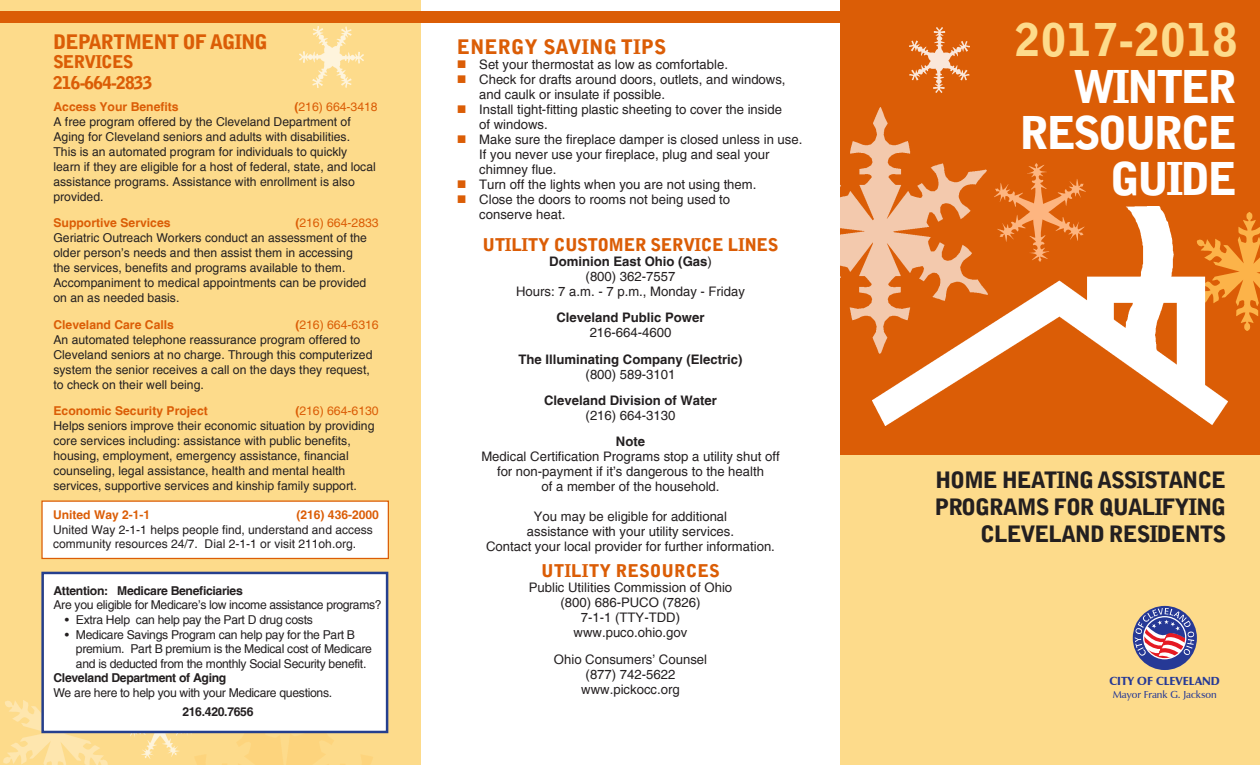
<style>
.page{position:relative;width:1260px;height:765px;background:#fff}
.page>*{position:absolute;margin:0;border:0;box-sizing:border-box;transform-origin:0 0}
.t1{font:900 45px "Bell Gothic";letter-spacing:-.07em;color:#fff}
.t2{font:900 45px "Bell Gothic";letter-spacing:.02em;color:#fddb8b}
.t3{font:900 22.5px/27px "Bell Gothic Std";letter-spacing:-.05em;color:#231f20}
.t4{font:900 20px "Bell Gothic Std";letter-spacing:-.05em;color:#db5d06}
.t5{font:900 20px "Bell Gothic";color:#db5d06}
.t6{font:900 17.5px "Bell Gothic";letter-spacing:-.025em;color:#db5d06}
.t7{font:900 17.5px "Bell Gothic Std";letter-spacing:-.05em;color:#db5d06}
.t8{font:900 17.5px "Bell Gothic";color:#db5d06}
.t9{font:13.12px/15px "Helvetica";color:#231f20;text-align:center}
.t10{font:700 13.12px/15px "Helvetica";color:#231f20;text-align:center}
.t11{font:12.25px/15px "Helvetica";color:#231f20}
.t12{font:12.25px/14.6px "Helvetica";letter-spacing:-.025em;color:#231f20}
.t13{font:700 12.25px "Helvetica";color:#db5d06}
.t14{font:700 12.25px "Helvetica";letter-spacing:-.025em;color:#231f20}
.t15{font:12.25px "Helvetica";letter-spacing:-.03em;color:#231f20}
.t16{font:12px/14.6px "Helvetica";color:#231f20}
.t17{font:700 12px "Helvetica";color:#db5d06}
.t18{font:900 11.75px "Zapf Humanist 601 BT";color:#263996}
.t19{font:600 10.12px "Zapf Humanist 601 BT";color:#263996}
.s1{font-weight:700;color:#db5d06}
.s2{color:#db5d06}
.s3{font-weight:700}
.s4{font-weight:400}
</style>
<div class="page">
<div style="left:841px;top:423px;width:419px;height:342px;background:#fddb8b"></div>
<div style="left:0;top:0;width:420px;height:765px;background:#fddb8b"></div>
<div style="left:841px;top:0;width:419px;height:454px;background:#db5d06"></div>
<div style="left:0;top:11px;width:841px;height:12px;background:#db5d06"></div>
<img style="left:873px;top:207px;width:354px;height:218px">
<img style="left:1195px;top:213px;width:65px;height:117px">
<img style="left:840px;top:107px;width:148px;height:246px">
<img style="left:910px;top:28px;width:60px;height:64px">
<img style="left:300px;top:27px;width:64px;height:60px">
<img style="left:129px;top:733px;width:63px;height:26px">
<img style="left:3px;top:700px;width:105px;height:65px">
<img style="left:994px;top:164px;width:91px;height:98px">
<div style="left:1133px;top:606px;width:64px;height:64px;background:#263996;border-radius:50%"></div>
<svg style="left:1135px;top:608px;width:59px;height:51px"></svg>
<div style="left:44px;top:573px;width:344px;height:160px;background:#fff"></div>
<div style="left:41px;top:572px;width:347px;height:161px;border:2px solid #253f8e"></div>
<div style="left:41px;top:500px;width:348px;height:59px;background:#fff;border:1px solid #db5d06"></div>
<p class="t4" style="left:53px;top:30px;width:216px">DEPARTMENT OF AGING</p>
<p class="t7" style="left:53px;top:51px;width:82px">SERVICES</p>
<p class="t7" style="left:53px;top:72px;width:101px">216-664-2833</p>
<p class="t13" style="left:53px;top:99px;width:127px">Access Your Benefits</p>
<p class="t11" style="left:53px;top:99px;width:326px;text-indent:241px"><span class="s1">(</span><span class="s2">216) 664-3418<br></span>A free program offered by the Cleveland Department of Aging for Cleveland seniors and adults with disabilities.<br>This is an automated program for individuals to quickly<br>learn if they are eligible for a host of federal, state, and local assistance programs. Assistance with enrollment is also provided.</p>
<p class="t13" style="left:53px;top:215px;width:119px">Supportive Services</p>
<p class="t11" style="left:53px;top:216px;width:327px;text-indent:242px"><span class="s1">(</span><span class="s2">216) 664-2833<br></span>Geriatric Outreach Workers conduct an assessment of the older person’s needs and then assist them in accessing<br>the services, benefits and programs available to them.<br>Accompaniment to medical appointments can be provided on an as needed basis.</p>
<p class="t13" style="left:53px;top:317px;width:122px">Cleveland Care Calls</p>
<p class="t11" style="left:53px;top:317px;width:327px;text-indent:242px"><span class="s1">(</span><span class="s2">216) 664-6316<br></span>An automated telephone reassurance program offered to Cleveland seniors at no charge. Through this computerized system the senior receives a call on the days they request, to check on their well being.</p>
<p class="t13" style="left:53px;top:403px;width:156px">Economic Security Project</p>
<p class="t11" style="left:53px;top:403px;width:327px;text-indent:242px"><span class="s1">(</span><span class="s2">216) 664-6130<br></span>Helps seniors improve their economic situation by providing core services including: assistance with public benefits, housing, employment, emergency assistance, financial counseling, legal assistance, health and mental health services, supportive services and kinship family support.</p>
<p class="t17" style="left:53px;top:508px;width:99px">United Way 2-1-1</p>
<p class="t17" style="left:296px;top:508px;width:84px">(216) 436-2000</p>
<p class="t16" style="left:53px;top:522px;width:321px">United Way 2-1-1 helps people find, understand and access community resources 24/7. Dial 2-1-1 or visit 211oh.org.</p>
<p class="t14" style="left:53px;top:583px;width:191px">Attention: Medicare Beneficiaries</p>
<p class="t15" style="left:53px;top:598px;width:330px">Are you eligible for Medicare’s low income assistance programs?</p>
<p class="t12" style="left:65px;top:612px;width:250px">• Extra Help can help pay the Part D drug costs</p>
<p class="t12" style="left:76px;top:627px;width:298px;text-indent:-11px">• Medicare Savings Program can help pay for the Part B premium. Part B premium is the Medical cost of Medicare and is deducted from the monthly Social Security benefit.</p>
<p class="t14" style="left:53px;top:671px;width:174px">Cleveland Department of Aging</p>
<p class="t12" style="left:53px;top:686px;width:280px">We are here to help you with your Medicare questions.</p>
<p class="t14" style="left:182px;top:704px;width:73px">216.420.7656</p>
<p class="t5" style="left:457px;top:35px;width:211px">ENERGY SAVING TIPS</p>
<p class="t9" style="left:457px;top:57px;width:273px"><span class="s2">■</span> Set your thermostat as low as comfortable.</p>
<p class="t9" style="left:479px;top:72px;width:308px;text-align:left;text-indent:-22px"><span class="s2">■</span> Check for drafts around doors, outlets, and windows, and caulk or insulate if possible.</p>
<p class="t9" style="left:479px;top:102px;width:304px;text-align:left;text-indent:-22px"><span class="s2">■</span> Install tight-fitting plastic sheeting to cover the inside of windows.</p>
<p class="t9" style="left:479px;top:132px;width:325px;text-align:left;text-indent:-22px"><span class="s2">■</span> Make sure the fireplace damper is closed unless in use.<br>If you never use your fireplace, plug and seal your chimney flue.</p>
<p class="t9" style="left:457px;top:177px;width:301px"><span class="s2">■</span> Turn off the lights when you are not using them.</p>
<p class="t9" style="left:479px;top:192px;width:252px;text-align:left;text-indent:-22px"><span class="s2">■</span> Close the doors to rooms not being used to conserve heat.</p>
<p class="t6" style="left:483px;top:235px;width:298px">UTILITY CUSTOMER SERVICE LINES</p>
<p class="t9" style="left:516px;top:254px;width:231px"><span class="s3">Dominion East Ohio (Gas</span>)<br>(800) 362-7557<br>Hours: 7 a.m. - 7 p.m., Monday - Friday</p>
<p class="t10" style="left:557px;top:310px;width:150px">Cleveland Public Power<br><span class="s4">216-664-4600</span></p>
<p class="t10" style="left:519px;top:351px;width:225px">The Illuminating Company (Electric) <span class="s4">(800) 589-3101</span></p>
<p class="t10" style="left:544px;top:393px;width:174px">Cleveland Division of Water <span class="s4">(216) 664-3130</span></p>
<p class="t9" style="left:481px;top:434px;width:300px"><span class="s3">Note<br></span>Medical Certification Programs stop a utility shut off for non-payment if it’s dangerous to the health<br>of a member of the household.</p>
<p class="t9" style="left:486px;top:509px;width:290px">You may be eligible for additional<br>assistance with your utility services.<br>Contact your local provider for further information.</p>
<p class="t8" style="left:541px;top:561px;width:180px">UTILITY RESOURCES</p>
<p class="t9" style="left:529px;top:580px;width:205px">Public Utilities Commission of Ohio (800) 686-PUCO (7826)<br>7-1-1 (TTY-TDD) www.puco.ohio.gov</p>
<p class="t9" style="left:554px;top:652px;width:155px">Ohio Consumers’ Counsel (877) 742-5622 www.pickocc.org</p>
<p class="t2" style="left:1015px;top:14px;width:224px">2017-2018</p>
<p class="t1" style="left:1073px;top:60px;width:166px">WINTER</p>
<p class="t1" style="left:1019px;top:106px;width:220px">RESOURCE</p>
<p class="t1" style="left:1110px;top:153px;width:129px">GUIDE</p>
<p class="t3" style="left:934px;top:467px;width:293px">HOME HEATING ASSISTANCE<br>PROGRAMS FOR QUALIFYING</p>
<p class="t3" style="left:980px;top:521px;width:247px">CLEVELAND RESIDENTS</p>
<p class="t18" style="left:1110px;top:674px;width:112px">CITY OF CLEVELAND</p>
<p class="t19" style="left:1113px;top:688px;width:105px">Mayor Frank G. Jackson</p>
</div>
